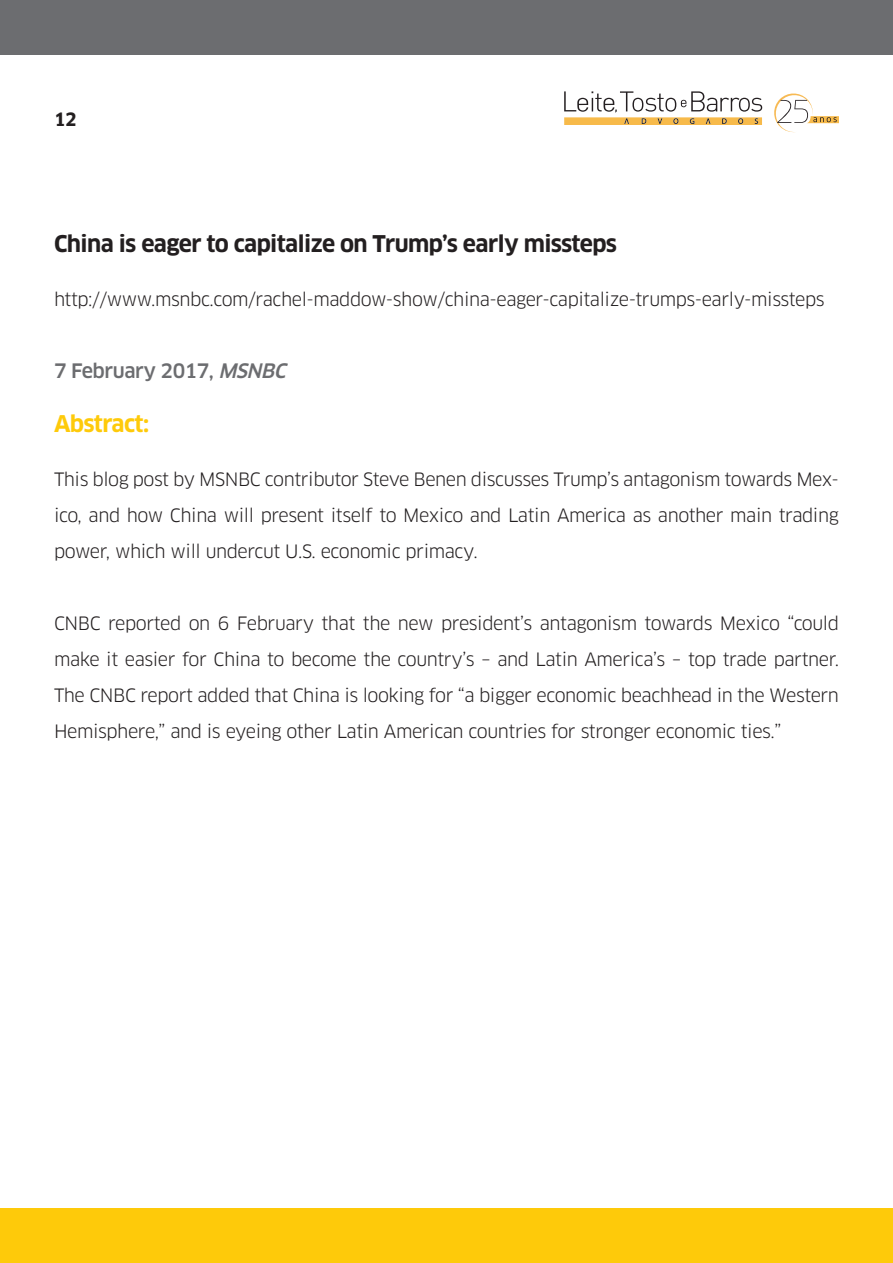
<style>
.page{position:relative;width:893px;height:1263px;background:#fff}
.page>*{position:absolute;margin:0;border:0;box-sizing:border-box;transform-origin:0 0}
.t1{font:700 22.5px "Clan OT";letter-spacing:-.025em;color:#231f20}
.t2{font:700 22.5px "Clan OT";letter-spacing:-.025em;color:#feca0a}
.t3{font:500 19.5px "Clan OT";letter-spacing:-.025em;color:#6c6d70}
.t4{font:18px/36px "Clan OT";letter-spacing:-.025em;color:#231f20;text-align:justify}
.t5{font:700 18px "Clan OT";color:#231f20}
.s1{font-style:italic}
</style>
<div class="page">
<div style="left:0;top:1209px;width:893px;height:54px;background:#feca0a"></div>
<svg style="left:774px;top:93px;width:65px;height:40px"></svg>
<svg style="left:564px;top:91px;width:198px;height:34px"></svg>
<div style="left:0;top:0;width:893px;height:54px;background:#6c6d70"></div>
<p class="t5" style="left:54px;top:109px;width:24px">12</p>
<p class="t1" style="left:54px;top:231px;width:565px">China is eager to capitalize on Trump’s early missteps</p>
<p class="t4" style="left:54px;top:281px;width:772px">http://www.msnbc.com/rachel-maddow-show/china-eager-capitalize-trumps-early-missteps</p>
<p class="t3" style="left:54px;top:359px;width:238px">7 February 2017, <span class="s1">MSNBC</span></p>
<p class="t2" style="left:54px;top:411px;width:97px">Abstract:</p>
<p class="t4" style="left:54px;top:461px;width:786px">This blog post by MSNBC contributor Steve Benen discusses Trump’s antagonism towards Mex&shy;ico, and how China will present itself to Mexico and Latin America as another main trading power, which will undercut U.S. economic primacy.</p>
<p class="t4" style="left:54px;top:605px;width:786px">CNBC reported on 6 February that the new president’s antagonism towards Mexico “could make it easier for China to become the country’s – and Latin America’s – top trade partner.<br>The CNBC report added that China is looking for “a bigger economic beachhead in the Western Hemisphere,” and is eyeing other Latin American countries for stronger economic ties.”</p>
</div>
